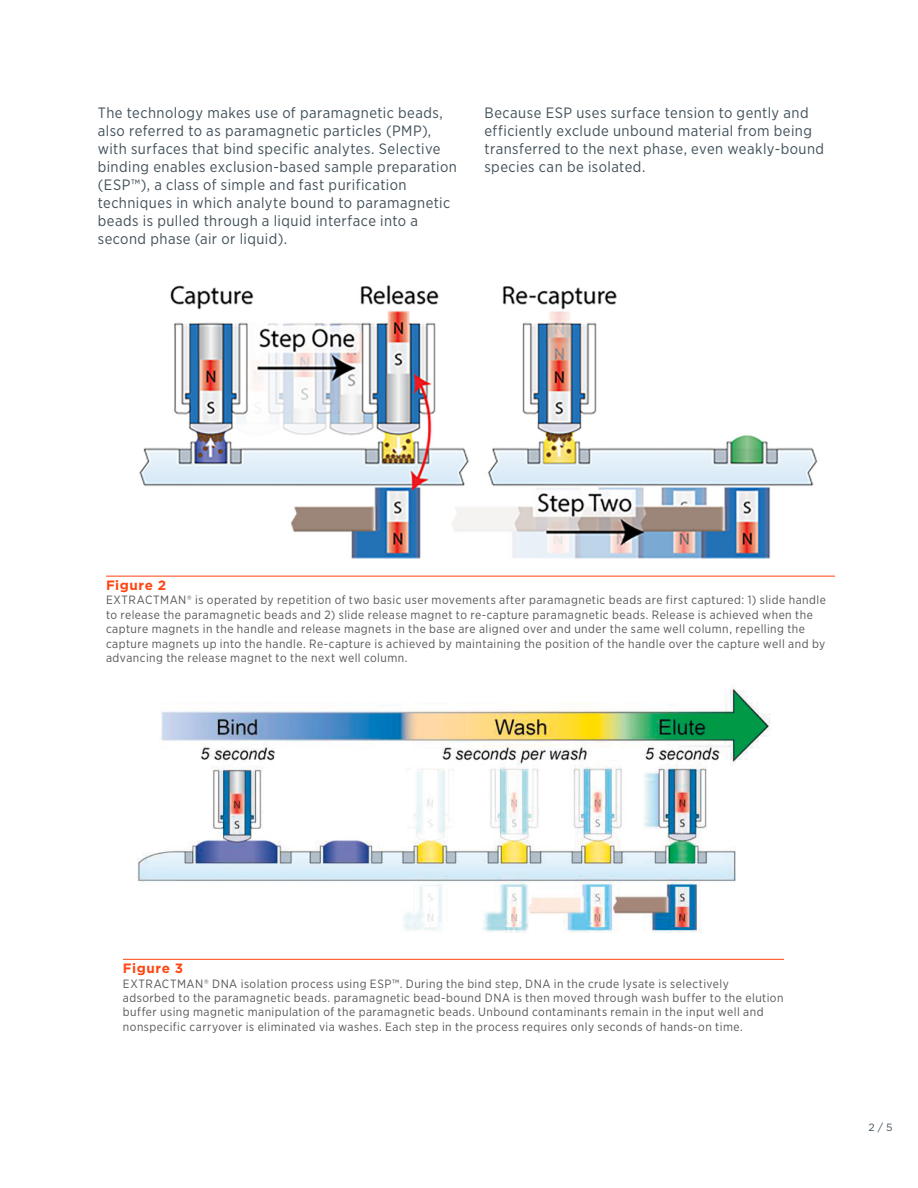
<style>
.page{position:relative;width:918px;height:1188px;background:#fff}
.page>*{position:absolute;margin:0;border:0;box-sizing:border-box;transform-origin:0 0}
.BODY_TEXT_APP_NOTE{font:15px/18px "Gotham Narrow";letter-spacing:.03em;color:#415059}
.t1{font:700 13.5px "Gotham";letter-spacing:.035em;color:#ff4612}
.t2{font:12px/14.4px "Gotham Narrow";letter-spacing:.04em;color:#555759}
.t3{font:10.5px "Gotham";color:#415059}
</style>
<div class="page">
<img style="left:137px;top:688px;width:634px;height:245px">
<hr style="left:123px;top:959px;width:661px;height:1px;background:#ff4612">
<hr style="left:106px;top:576px;width:729px;height:1px;background:#ff4612">
<img style="left:139px;top:285px;width:679px;height:274px">
<p class="BODY_TEXT_APP_NOTE" style="left:98px;top:104px;width:361px">The technology makes use of paramagnetic beads, also referred to as paramagnetic particles (PMP), with surfaces that bind specific analytes. Selective binding enables exclusion-based sample preparation (ESP™), a class of simple and fast purification techniques in which analyte bound to paramagnetic beads is pulled through a liquid interface into a second phase (air or liquid).</p>
<p class="BODY_TEXT_APP_NOTE" style="left:485px;top:104px;width:341px">Because ESP uses surface tension to gently and efficiently exclude unbound material from being transferred to the next phase, even weakly-bound species can be isolated.</p>
<p class="t1" style="left:106px;top:576px;width:62px">Figure 2</p>
<p class="t2" style="left:106px;top:593px;width:721px">EXTRACTMAN® is operated by repetition of two basic user movements after paramagnetic beads are first captured: 1) slide handle to release the paramagnetic beads and 2) slide release magnet to re-capture paramagnetic beads. Release is achieved when the capture magnets in the handle and release magnets in the base are aligned over and under the same well column, repelling the capture magnets up into the handle. Re-capture is achieved by maintaining the position of the handle over the capture well and by advancing the release magnet to the next well column.</p>
<p class="t1" style="left:123px;top:959px;width:62px">Figure 3</p>
<p class="t2" style="left:123px;top:976px;width:662px">EXTRACTMAN® DNA isolation process using ESP™. During the bind step, DNA in the crude lysate is selectively adsorbed to the paramagnetic beads. paramagnetic bead-bound DNA is then moved through wash buffer to the elution buffer using magnetic manipulation of the paramagnetic beads. Unbound contaminants remain in the input well and nonspecific carryover is eliminated via washes. Each step in the process requires only seconds of hands-on time.</p>
<p class="t3" style="left:868px;top:1120px;width:26px">2 / 5</p>
</div>
